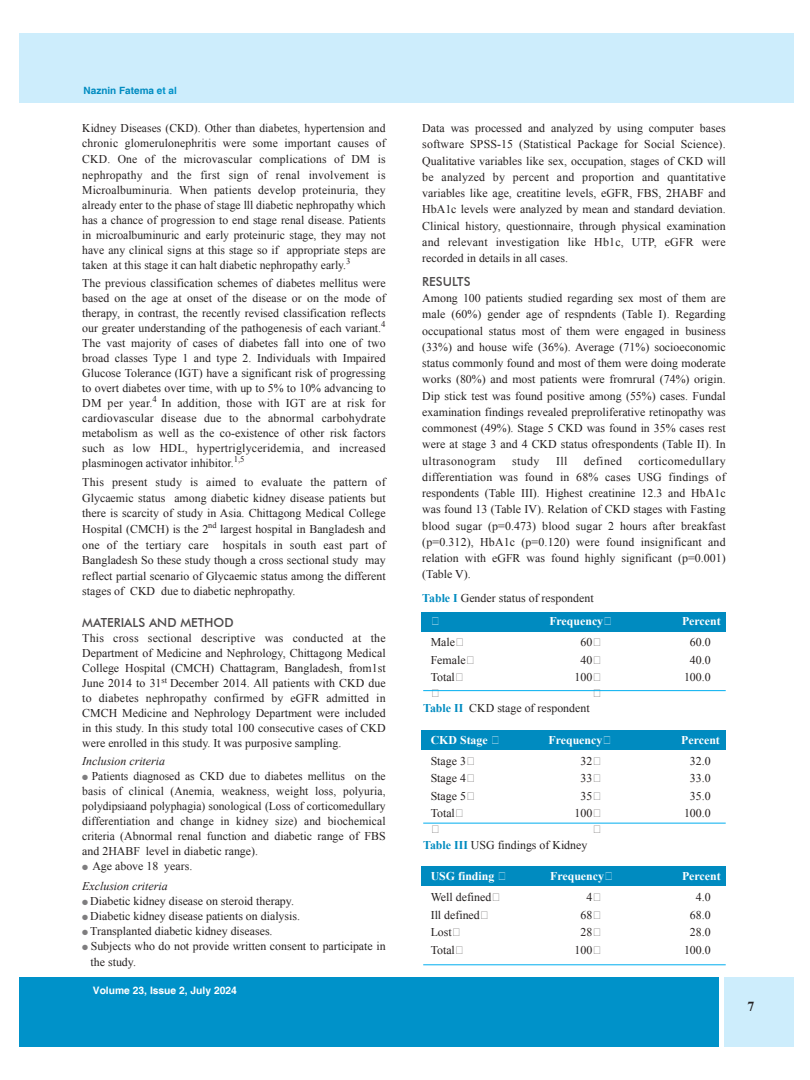
<style>
.page{position:relative;width:810px;height:1080px;background:#fff}
.page>*{position:absolute;margin:0;border:0;box-sizing:border-box;transform-origin:0 0}
.t1{font:700 13.75px "Times New Roman";color:#241f1f}
.t2{font:500 12.5px "Futura BT";color:#4f4c4d}
.t3{font:11.88px/16.2px "Times New Roman";color:#241f1f;text-align:justify}
.t4{font:700 11.88px "Times New Roman";color:#fff}
.t5{font:italic 11.88px/20px "Times New Roman";color:#241f1f}
.t6{font:11.88px "Times New Roman";letter-spacing:.035em;color:#241f1f}
.t7{font:700 10.25px "Helvetica";color:#fff}
.t8{font:700 10px "Helvetica";color:#008bc0}
.s1{color:#0092c9}
.s2{color:#7e7d7f}
.s3{font-style:normal}
.s4{font-weight:700;color:#008bc0}
</style>
<div class="page">
<div style="left:421px;top:613px;width:305px;height:19px;background:#008bc0"></div>
<div style="left:421px;top:731px;width:305px;height:19px;background:#008bc0"></div>
<div style="left:421px;top:866px;width:305px;height:19px;background:#008bc0"></div>
<div style="left:19px;top:34px;width:774px;height:69px;background:#cdedfc"></div>
<div style="left:19px;top:977px;width:700px;height:70px;background:#0092c9"></div>
<div style="left:724px;top:977px;width:69px;height:70px;background:#cdedfc"></div>
<hr style="left:423px;top:965px;width:303px;height:1px;background:#00aeef">
<hr style="left:423px;top:690px;width:303px;height:1px;background:#00aeef">
<hr style="left:423px;top:823px;width:303px;height:1px;background:#00aeef">
<p class="t8" style="left:84px;top:84px;width:95px">Naznin Fatema <span class="s1">et al</span></p>
<p class="t3" style="left:82px;top:120px;width:305px;line-height:15.2px">Kidney Diseases (CKD). Other than diabetes, hypertension and chronic glomerulonephritis were some important causes of CKD. One of the microvascular complications of DM is nephropathy and the first sign of renal involvement is Microalbuminuria. When patients develop proteinuria, they already enter to the phase of stage lll diabetic nephropathy which has a chance of progression to end stage renal disease. Patients in microalbuminuric and early proteinuric stage, they may not have any clinical signs at this stage so if appropriate steps are taken at this stage it can halt diabetic nephropathy early.<sup>3</sup></p>
<p class="t3" style="left:82px;top:276px;width:305px;line-height:15px">The previous classification schemes of diabetes mellitus were based on the age at onset of the disease or on the mode of therapy, in contrast, the recently revised classification reflects our greater understanding of the pathogenesis of each variant.<sup>4<br></sup>The vast majority of cases of diabetes fall into one of two broad classes Type 1 and type 2. Individuals with Impaired Glucose Tolerance (IGT) have a significant risk of progressing to overt diabetes over time, with up to 5% to 10% advancing to DM per year.<sup>4</sup> In addition, those with IGT are at risk for cardiovascular disease due to the abnormal carbohydrate metabolism as well as the co-existence of other risk factors such as low HDL, hypertriglyceridemia, and increased plasminogen activator inhibitor.<sup>1,5</sup></p>
<p class="t3" style="left:82px;top:474px;width:305px;line-height:15.6px">This present study is aimed to evaluate the pattern of Glycaemic status among diabetic kidney disease patients but there is scarcity of study in Asia. Chittagong Medical College Hospital (CMCH) is the 2<sup>nd</sup> largest hospital in Bangladesh and one of the tertiary care hospitals in south east part of Bangladesh So these study though a cross sectional study may reflect partial scenario of Glycaemic status among the different stages of CKD due to diabetic nephropathy.</p>
<p class="t2" style="left:82px;top:615px;width:153px">MATERIALS AND METHOD</p>
<p class="t3" style="left:82px;top:631px;width:305px;line-height:15px">This cross sectional descriptive was conducted at the Department of Medicine and Nephrology, Chittagong Medical College Hospital (CMCH) Chattagram, Bangladesh, from1st June 2014 to 31<sup>st</sup> December 2014. All patients with CKD due to diabetes nephropathy confirmed by eGFR admitted in CMCH Medicine and Nephrology Department were included in this study. In this study total 100 consecutive cases of CKD were enrolled in this study. It was purposive sampling.</p>
<p class="t5" style="left:82px;top:751px;width:84px">Inclusion criteria</p>
<p class="t3" style="left:82px;top:768px;width:305px;line-height:15px"><span class="s2">●</span> Patients diagnosed as CKD due to diabetes mellitus on the basis of clinical (Anemia, weakness, weight loss, polyuria, polydipsiaand polyphagia) sonological (Loss of corticomedullary differentiation and change in kidney size) and biochemical criteria (Abnormal renal function and diabetic range of FBS and 2HABF level in diabetic range).</p>
<p class="t5" style="left:82px;top:856px;width:112px"><span class="s2">●</span> <span class="s3">Age above 18 years.<br></span>Exclusion criteria</p>
<p class="t3" style="left:82px;top:893px;width:213px"><span class="s2">●</span> Diabetic kidney disease on steroid therapy.</p>
<p class="t3" style="left:82px;top:908px;width:219px"><span class="s2">●</span> Diabetic kidney disease patients on dialysis.</p>
<p class="t3" style="left:82px;top:923px;width:192px"><span class="s2">●</span> Transplanted diabetic kidney diseases.</p>
<p class="t3" style="left:91px;top:939px;width:297px;line-height:15.6px;text-indent:-8px"><span class="s2">●</span> Subjects who do not provide written consent to participate in the study.</p>
<p class="t7" style="left:93px;top:985px;width:146px">Volume 23, Issue 2, July 2024</p>
<p class="t3" style="left:422px;top:120px;width:305px">Data was processed and analyzed by using computer bases software SPSS-15 (Statistical Package for Social Science).<br>Qualitative variables like sex, occupation, stages of CKD will be analyzed by percent and proportion and quantitative variables like age, creatitine levels, eGFR, FBS, 2HABF and HbA1c levels were analyzed by mean and standard deviation.<br>Clinical history, questionnaire, through physical examination and relevant investigation like Hb1c, UTP, eGFR were recorded in details in all cases.</p>
<p class="t2" style="left:422px;top:274px;width:50px">RESULTS</p>
<p class="t3" style="left:422px;top:290px;width:305px">Among 100 patients studied regarding sex most of them are male (60%) gender age of respndents (Table I). Regarding occupational status most of them were engaged in business (33%) and house wife (36%). Average (71%) socioeconomic status commonly found and most of them were doing moderate works (80%) and most patients were fromrural (74%) origin.<br>Dip stick test was found positive among (55%) cases. Fundal examination findings revealed preproliferative retinopathy was commonest (49%). Stage 5 CKD was found in 35% cases rest were at stage 3 and 4 CKD status ofrespondents (Table II). In ultrasonogram</p>
<p class="t3" style="left:422px;top:452px;width:305px;text-indent:216px">corticomedullary differentiation was found in 68% cases USG findings of respondents (Table III). Highest creatinine 12.3 and HbA1c was found 13 (Table IV). Relation of CKD stages with Fasting blood sugar (p=0.473) blood sugar 2 hours after breakfast (p=0.312), HbA1c (p=0.120) were found insignificant and relation with eGFR was found highly significant (p=0.001) (Table V).</p>
<p class="t3" style="left:422px;top:590px;width:173px"><span class="s4">Table I</span> Gender status of respondent</p>
<p class="t3" style="left:512px;top:452px;width:29px">study</p>
<p class="t3" style="left:556px;top:452px;width:13px">Ill</p>
<p class="t6" style="left:584px;top:453px;width:40px">defined</p>
<p class="t4" style="left:549px;top:613px;width:55px">Frequency</p>
<p class="t4" style="left:682px;top:613px;width:40px">Percent</p>
<p class="t3" style="left:431px;top:634px;width:26px">Male</p>
<p class="t3" style="left:581px;top:634px;width:13px">60</p>
<p class="t3" style="left:690px;top:634px;width:22px">60.0</p>
<p class="t3" style="left:431px;top:651px;width:36px">Female</p>
<p class="t3" style="left:581px;top:651px;width:13px">40</p>
<p class="t3" style="left:690px;top:651px;width:22px">40.0</p>
<p class="t3" style="left:431px;top:669px;width:26px">Total</p>
<p class="t3" style="left:575px;top:669px;width:19px">100</p>
<p class="t3" style="left:684px;top:669px;width:28px">100.0</p>
<p class="t3" style="left:423px;top:700px;width:168px"><span class="s4">Table II</span> CKD stage of respondent</p>
<p class="t4" style="left:431px;top:731px;width:59px">CKD Stage</p>
<p class="t4" style="left:549px;top:731px;width:55px">Frequency</p>
<p class="t4" style="left:681px;top:731px;width:40px">Percent</p>
<p class="t3" style="left:431px;top:753px;width:37px">Stage 3</p>
<p class="t3" style="left:581px;top:753px;width:13px">32</p>
<p class="t3" style="left:690px;top:753px;width:22px">32.0</p>
<p class="t3" style="left:431px;top:770px;width:37px">Stage 4</p>
<p class="t3" style="left:581px;top:770px;width:13px">33</p>
<p class="t3" style="left:690px;top:770px;width:22px">33.0</p>
<p class="t3" style="left:431px;top:788px;width:37px">Stage 5</p>
<p class="t3" style="left:581px;top:788px;width:13px">35</p>
<p class="t3" style="left:690px;top:788px;width:22px">35.0</p>
<p class="t3" style="left:431px;top:805px;width:26px">Total</p>
<p class="t3" style="left:575px;top:805px;width:19px">100</p>
<p class="t3" style="left:684px;top:805px;width:28px">100.0</p>
<p class="t3" style="left:423px;top:836px;width:166px"><span class="s4">Table III</span> USG findings of Kidney</p>
<p class="t4" style="left:431px;top:868px;width:65px">USG finding</p>
<p class="t4" style="left:550px;top:868px;width:55px">Frequency</p>
<p class="t4" style="left:682px;top:868px;width:40px">Percent</p>
<p class="t3" style="left:431px;top:889px;width:62px">Well defined</p>
<p class="t3" style="left:586px;top:889px;width:7px">4</p>
<p class="t3" style="left:696px;top:889px;width:16px">4.0</p>
<p class="t3" style="left:431px;top:906px;width:51px">Ill defined</p>
<p class="t3" style="left:581px;top:906px;width:13px">68</p>
<p class="t3" style="left:690px;top:906px;width:22px">68.0</p>
<p class="t3" style="left:431px;top:924px;width:23px">Lost</p>
<p class="t3" style="left:581px;top:924px;width:13px">28</p>
<p class="t3" style="left:690px;top:924px;width:22px">28.0</p>
<p class="t3" style="left:431px;top:941px;width:26px">Total</p>
<p class="t3" style="left:575px;top:941px;width:19px">100</p>
<p class="t3" style="left:684px;top:941px;width:28px">100.0</p>
<p class="t1" style="left:748px;top:997px;width:8px">7</p>
</div>
